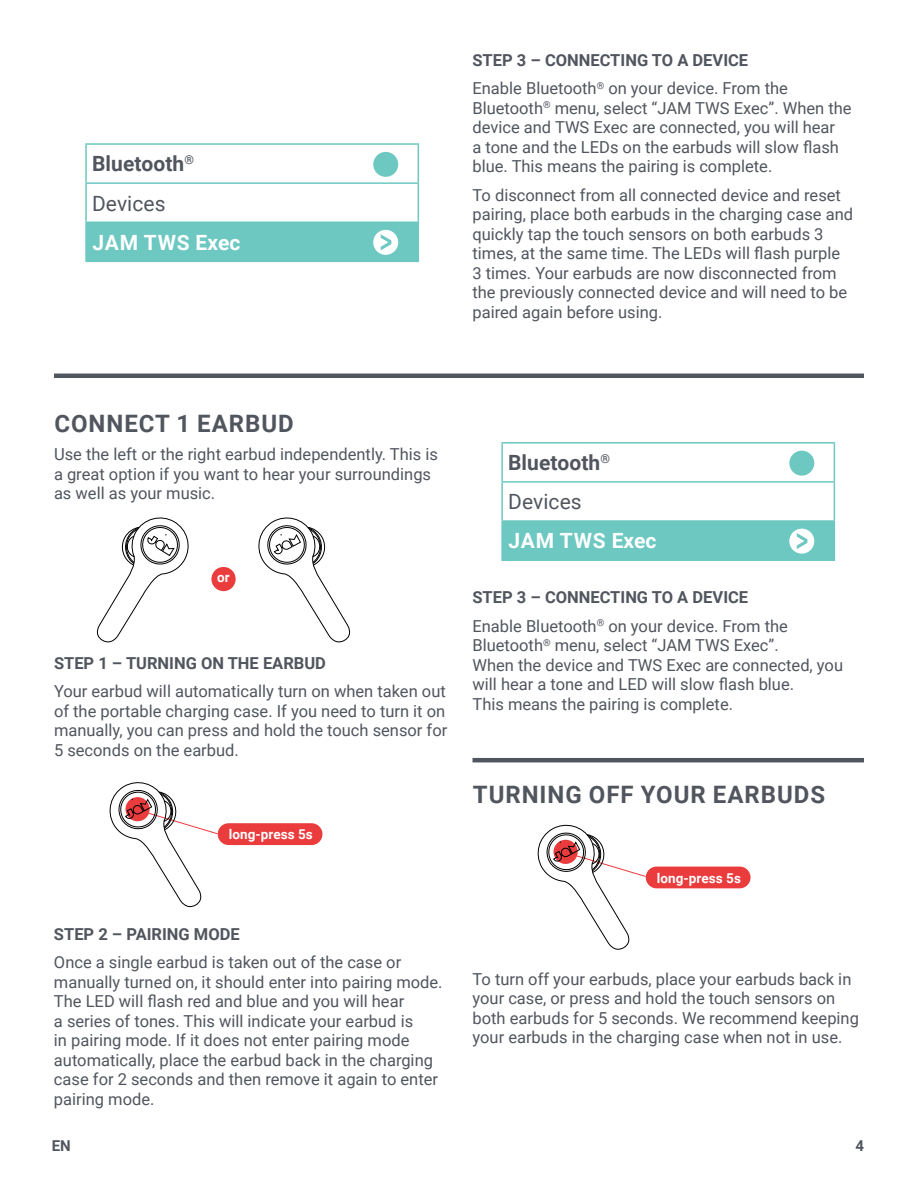
<style>
.page{position:relative;width:918px;height:1188px;background:#fff}
.page>*{position:absolute;margin:0;border:0;box-sizing:border-box;transform-origin:0 0}
.t1{font:700 24px "Roboto";letter-spacing:.04em;color:#51555e}
.t2{font:700 21px/39.2px "Roboto";letter-spacing:.005em;color:#51555e}
.t3{font:700 21px "Roboto";letter-spacing:.03em;color:#fff}
.t4{font:16.5px/19.5px "Roboto";color:#51555e}
.t5{font:700 16.5px "Roboto";color:#51555e}
.t6{font:700 15px "Roboto";color:#51555e}
.t7{font:700 13.5px "Roboto";letter-spacing:.005em;color:#fff}
.s1{font-weight:400}
.s2{font-weight:700}
</style>
<div class="page">
<hr style="left:54px;top:374px;width:810px;height:4px;background:#51555e">
<hr style="left:472px;top:758px;width:392px;height:4px;background:#51555e">
<div style="left:646px;top:867px;width:105px;height:21px;background:#ea3b3d;border-radius:11px"></div>
<svg style="left:258px;top:517px;width:93px;height:126px"></svg>
<svg style="left:96px;top:517px;width:93px;height:126px"></svg>
<div style="left:218px;top:823px;width:104px;height:22px;background:#ea3b3d;border-radius:11px"></div>
<svg style="left:109px;top:782px;width:109px;height:126px"></svg>
<svg style="left:537px;top:824px;width:110px;height:126px"></svg>
<div style="left:211px;top:567px;width:25px;height:24px;background:#ea3b3d;border-radius:50%"></div>
<div style="left:502px;top:521px;width:332px;height:39px;background:#6cc8c1"></div>
<hr style="left:501px;top:442px;width:334px;height:2px;background:#6cc8c1">
<hr style="left:501px;top:444px;width:2px;height:37px;background:#6cc8c1">
<hr style="left:834px;top:444px;width:1px;height:37px;background:#6cc8c1">
<hr style="left:501px;top:481px;width:334px;height:2px;background:#6cc8c1">
<hr style="left:501px;top:483px;width:2px;height:37px;background:#6cc8c1">
<hr style="left:834px;top:483px;width:1px;height:37px;background:#6cc8c1">
<hr style="left:501px;top:520px;width:334px;height:2px;background:#6cc8c1">
<hr style="left:501px;top:522px;width:2px;height:37px;background:#6cc8c1">
<hr style="left:834px;top:522px;width:1px;height:37px;background:#6cc8c1">
<hr style="left:501px;top:559px;width:334px;height:2px;background:#6cc8c1">
<svg style="left:789px;top:529px;width:25px;height:25px"></svg>
<div style="left:789px;top:451px;width:25px;height:25px;background:#6cc8c1;border-radius:50%"></div>
<div style="left:86px;top:222px;width:332px;height:39px;background:#6cc8c1"></div>
<hr style="left:85px;top:143px;width:334px;height:2px;background:#6cc8c1">
<hr style="left:85px;top:145px;width:2px;height:37px;background:#6cc8c1">
<hr style="left:418px;top:145px;width:1px;height:37px;background:#6cc8c1">
<hr style="left:85px;top:182px;width:334px;height:2px;background:#6cc8c1">
<hr style="left:85px;top:184px;width:2px;height:37px;background:#6cc8c1">
<hr style="left:418px;top:184px;width:1px;height:37px;background:#6cc8c1">
<hr style="left:85px;top:221px;width:334px;height:2px;background:#6cc8c1">
<hr style="left:85px;top:223px;width:2px;height:38px;background:#6cc8c1">
<hr style="left:418px;top:223px;width:1px;height:38px;background:#6cc8c1">
<hr style="left:85px;top:261px;width:334px;height:1px;background:#6cc8c1">
<svg style="left:373px;top:230px;width:25px;height:25px"></svg>
<div style="left:373px;top:152px;width:25px;height:25px;background:#6cc8c1;border-radius:50%"></div>
<p class="t2" style="left:92px;top:144px;width:103px">Bluetooth<sup>®<br></sup><span class="s1">Devices</span></p>
<p class="t3" style="left:92px;top:227px;width:150px">JAM TWS Exec</p>
<p class="t4" style="left:473px;top:45px;width:317px;line-height:28.5px"><span class="s2">STEP 3 – CONNECTING TO A DEVICE<br></span>Enable Bluetooth<sup>®</sup> on your device. From the</p>
<p class="t4" style="left:472px;top:98px;width:381px">Bluetooth<sup>®</sup> menu, select “JAM TWS Exec”. When the device and TWS Exec are connected, you will hear<br>a tone and the LEDs on the earbuds will slow flash blue. This means the pairing is complete.</p>
<p class="t4" style="left:472px;top:185px;width:382px">To disconnect from all connected device and reset pairing, place both earbuds in the charging case and quickly tap the touch sensors on both earbuds 3 times, at the same time. The LEDs will flash purple 3 times. Your earbuds are now disconnected from the previously connected device and will need to be paired again before using.</p>
<h1 class="t1" style="left:54px;top:406px;width:241px">CONNECT 1 EARBUD</h1>
<p class="t4" style="left:54px;top:444px;width:386px">Use the left or the right earbud independently. This is a great option if you want to hear your surroundings as well as your music.</p>
<p class="t7" style="left:217px;top:568px;width:14px">or</p>
<p class="t5" style="left:54px;top:651px;width:274px">STEP 1 – TURNING ON THE EARBUD</p>
<p class="t4" style="left:54px;top:681px;width:395px">Your earbud will automatically turn on when taken out of the portable charging case. If you need to turn it on manually, you can press and hold the touch sensor for 5 seconds on the earbud.</p>
<p class="t7" style="left:229px;top:825px;width:86px">long-press 5s</p>
<p class="t5" style="left:54px;top:922px;width:187px">STEP 2 – PAIRING MODE</p>
<p class="t4" style="left:54px;top:952px;width:390px">Once a single earbud is taken out of the case or manually turned on, it should enter into pairing mode.<br>The LED will flash red and blue and you will hear<br>a series of tones. This will indicate your earbud is<br>in pairing mode. If it does not enter pairing mode automatically, place the earbud back in the charging case for 2 seconds and then remove it again to enter pairing mode.</p>
<p class="t2" style="left:508px;top:442px;width:103px">Bluetooth<sup>®<br></sup><span class="s1">Devices</span></p>
<p class="t3" style="left:509px;top:526px;width:150px">JAM TWS Exec</p>
<p class="t4" style="left:472px;top:582px;width:317px;line-height:28.5px"><span class="s2">STEP 3 – CONNECTING TO A DEVICE<br></span>Enable Bluetooth<sup>®</sup> on your device. From the</p>
<p class="t4" style="left:472px;top:635px;width:372px">Bluetooth<sup>®</sup> menu, select “JAM TWS Exec”.<br>When the device and TWS Exec are connected, you will hear a tone and LED will slow flash blue.<br>This means the pairing is complete.</p>
<h1 class="t1" style="left:473px;top:777px;width:354px">TURNING OFF YOUR EARBUDS</h1>
<p class="t7" style="left:657px;top:868px;width:86px">long-press 5s</p>
<p class="t4" style="left:472px;top:968px;width:388px">To turn off your earbuds, place your earbuds back in your case, or press and hold the touch sensors on both earbuds for 5 seconds. We recommend keeping your earbuds in the charging case when not in use.</p>
<p class="t6" style="left:52px;top:1135px;width:20px">EN</p>
<p class="t6" style="left:855px;top:1135px;width:10px">4</p>
</div>
